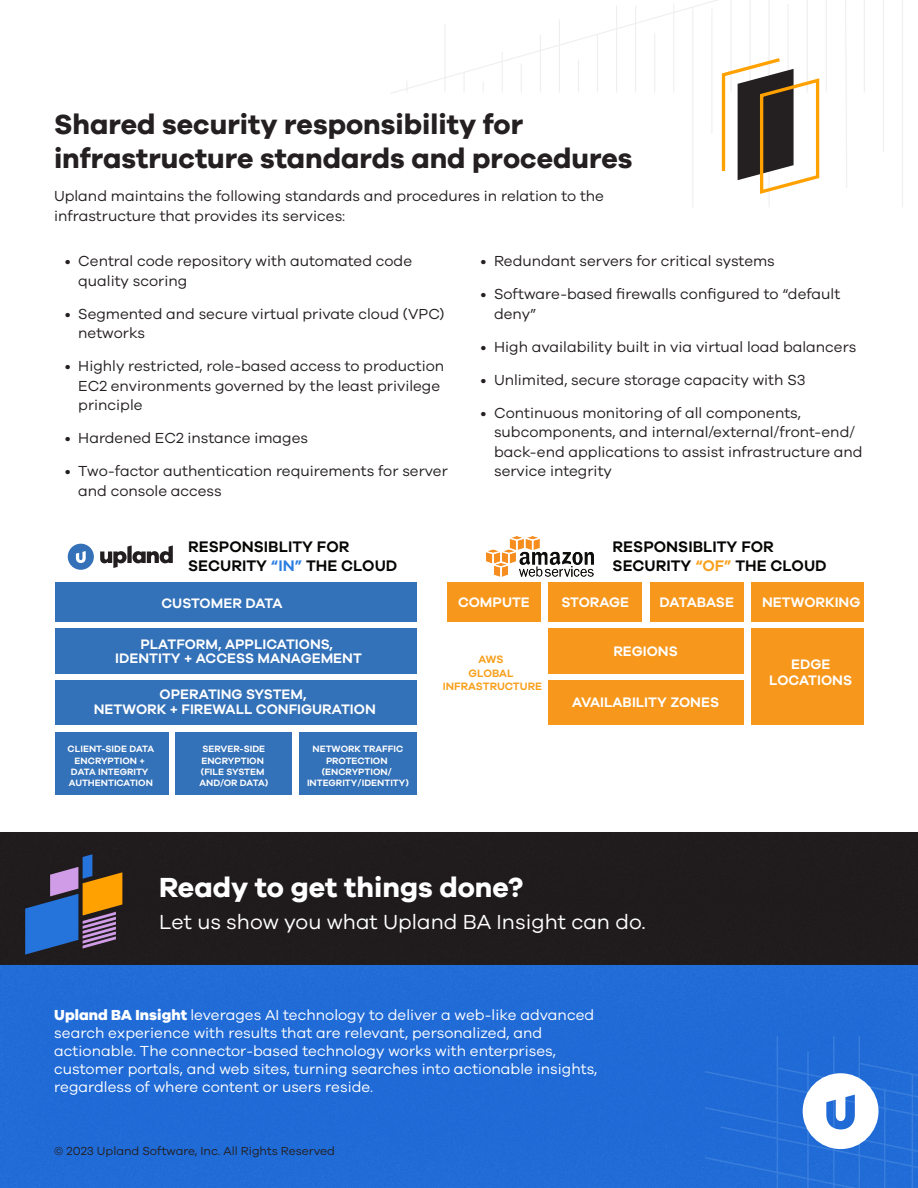
<style>
.page{position:relative;width:918px;height:1188px;background:#fff}
.page>*{position:absolute;margin:0;border:0;box-sizing:border-box;transform-origin:0 0}
.H3_-_Blue{font:700 28.5px/34.2px "Galano Grotesque";color:#241f20}
.H2_-_White{font:700 28.5px "Galano Grotesque";color:#fff}
.Subheading_Text_-_Wh{font:21px "Galano Grotesque";color:#fff}
.t1{font:600 15.75px/18.9px "Galano Grotesque";color:#050504}
.Body_-_Black{font:15px/19.5px "Galano Grotesque";color:#241f20}
.Footer_Copy_-_White{font:15px/18px "Galano Grotesque";color:#fff}
.t2{font:600 14.25px/14.7px "Galano Grotesque";color:#fff;text-align:center}
.Copyright_-_Black{font:12px "Galano Grotesque";color:#241f20}
.t3{font:600 11.1px/13.2px "Galano Grotesque";color:#f8a01c;text-align:center}
.t4{font:600 9.45px/11.4px "Galano Grotesque";color:#fff;text-align:center}
.s1{color:#2a7de1}
.s2{color:#f8a01c}
.s3{font-weight:800}
</style>
<div class="page">
<div style="left:0;top:830px;width:918px;height:144px;background:#241f20"></div>
<div style="left:0;top:963px;width:918px;height:225px;background:#206bd6"></div>
<svg style="left:25px;top:854px;width:97px;height:101px"></svg>
<svg style="left:705px;top:1036px;width:213px;height:152px"></svg>
<svg style="left:390px;top:0;width:513px;height:207px"></svg>
<svg style="left:720px;top:56px;width:102px;height:138px"></svg>
<div style="left:548px;top:628px;width:195px;height:46px;background:#f7981d"></div>
<div style="left:548px;top:680px;width:195px;height:45px;background:#f7981d"></div>
<div style="left:751px;top:628px;width:113px;height:97px;background:#f7981d"></div>
<div style="left:751px;top:582px;width:113px;height:39px;background:#f7981d"></div>
<div style="left:650px;top:582px;width:94px;height:39px;background:#f7981d"></div>
<div style="left:548px;top:582px;width:94px;height:39px;background:#f7981d"></div>
<div style="left:447px;top:582px;width:94px;height:39px;background:#f7981d"></div>
<img style="left:486px;top:537px;width:108px;height:40px">
<div style="left:299px;top:732px;width:118px;height:62px;background:#3371b8"></div>
<div style="left:175px;top:732px;width:117px;height:62px;background:#3371b8"></div>
<div style="left:55px;top:732px;width:113px;height:62px;background:#3371b8"></div>
<div style="left:55px;top:582px;width:362px;height:39px;background:#3371b8"></div>
<div style="left:55px;top:628px;width:362px;height:45px;background:#3371b8"></div>
<div style="left:55px;top:680px;width:362px;height:45px;background:#3371b8"></div>
<svg style="left:100px;top:545px;width:73px;height:23px"></svg>
<svg style="left:68px;top:544px;width:26px;height:26px"></svg>
<p class="H3_-_Blue" style="left:54px;top:106px;width:580px">Shared security responsibility for infrastructure standards and procedures</p>
<p class="Body_-_Black" style="left:54px;top:186px;width:552px">Upland maintains the following standards and procedures in relation to the infrastructure that provides its services:</p>
<p class="Body_-_Black" style="left:481px;top:251px;width:296px">• Redundant servers for critical systems</p>
<p class="Body_-_Black" style="left:494px;top:284px;width:348px;text-indent:-14px">• Software-based firewalls configured to “default deny”</p>
<p class="Body_-_Black" style="left:481px;top:337px;width:377px">• High availability built in via virtual load balancers</p>
<p class="Body_-_Black" style="left:481px;top:370px;width:326px">• Unlimited, secure storage capacity with S3</p>
<p class="Body_-_Black" style="left:494px;top:403px;width:370px;text-indent:-14px">• Continuous monitoring of all components, subcomponents, and internal/external/front-end/ back-end applications to assist infrastructure and service integrity</p>
<p class="Body_-_Black" style="left:78px;top:251px;width:335px;text-indent:-14px">• Central code repository with automated code quality scoring</p>
<p class="Body_-_Black" style="left:78px;top:304px;width:368px;text-indent:-14px">• Segmented and secure virtual private cloud (VPC) networks</p>
<p class="Body_-_Black" style="left:78px;top:356px;width:368px;text-indent:-14px">• Highly restricted, role-based access to production<br>EC2 environments governed by the least privilege principle</p>
<p class="Body_-_Black" style="left:65px;top:428px;width:245px">• Hardened EC2 instance images</p>
<p class="Body_-_Black" style="left:78px;top:461px;width:371px;text-indent:-14px">• Two-factor authentication requirements for server and console access</p>
<p class="t1" style="left:188px;top:537px;width:211px">RESPONSIBLITY FOR<br>SECURITY <span class="s1">“IN”</span> THE CLOUD</p>
<p class="t2" style="left:161px;top:596px;width:123px">CUSTOMER DATA</p>
<p class="t2" style="left:115px;top:636px;width:248px">PLATFORM, APPLICATIONS,<br>IDENTITY + ACCESS MANAGEMENT</p>
<p class="t2" style="left:94px;top:687px;width:284px">OPERATING SYSTEM,<br>NETWORK + FIREWALL CONFIGURATION</p>
<p class="t4" style="left:68px;top:743px;width:88px">CLIENT-SIDE DATA<br>ENCRYPTION +<br>DATA INTEGRITY<br>AUTHENTICATION</p>
<p class="t4" style="left:199px;top:743px;width:70px">SERVER-SIDE<br>ENCRYPTION (FILE SYSTEM<br>AND/OR DATA)</p>
<p class="t4" style="left:307px;top:743px;width:103px">NETWORK TRAFFIC<br>PROTECTION (ENCRYPTION/<br>INTEGRITY/IDENTITY)</p>
<p class="t1" style="left:613px;top:537px;width:216px">RESPONSIBLITY FOR<br>SECURITY <span class="s2">“OF”</span> THE CLOUD</p>
<p class="t2" style="left:458px;top:595px;width:73px">COMPUTE</p>
<p class="t2" style="left:561px;top:595px;width:69px">STORAGE</p>
<p class="t2" style="left:660px;top:595px;width:76px">DATABASE</p>
<p class="t2" style="left:762px;top:595px;width:100px">NETWORKING</p>
<p class="t2" style="left:613px;top:643px;width:66px">REGIONS</p>
<p class="t3" style="left:443px;top:653px;width:101px">AWS<br>GLOBAL<br>INFRASTRUCTURE</p>
<p class="t2" style="left:769px;top:656px;width:84px;line-height:16px">EDGE<br>LOCATIONS</p>
<p class="t2" style="left:572px;top:694px;width:149px">AVAILABILITY ZONES</p>
<p class="H2_-_White" style="left:159px;top:870px;width:366px">Ready to get things done?</p>
<p class="Subheading_Text_-_Wh" style="left:159px;top:910px;width:488px">Let us show you what Upland BA Insight can do.</p>
<p class="Footer_Copy_-_White" style="left:54px;top:1005px;width:545px"><span class="s3">Upland BA Insight</span> leverages AI technology to deliver a web-like advanced search experience with results that are relevant, personalized, and actionable. The connector-based technology works with enterprises, customer portals, and web sites, turning searches into actionable insights, regardless of where content or users reside.</p>
<p class="Copyright_-_Black" style="left:54px;top:1143px;width:282px">© 2023 Upland Software, Inc. All Rights Reserved</p>
</div>
